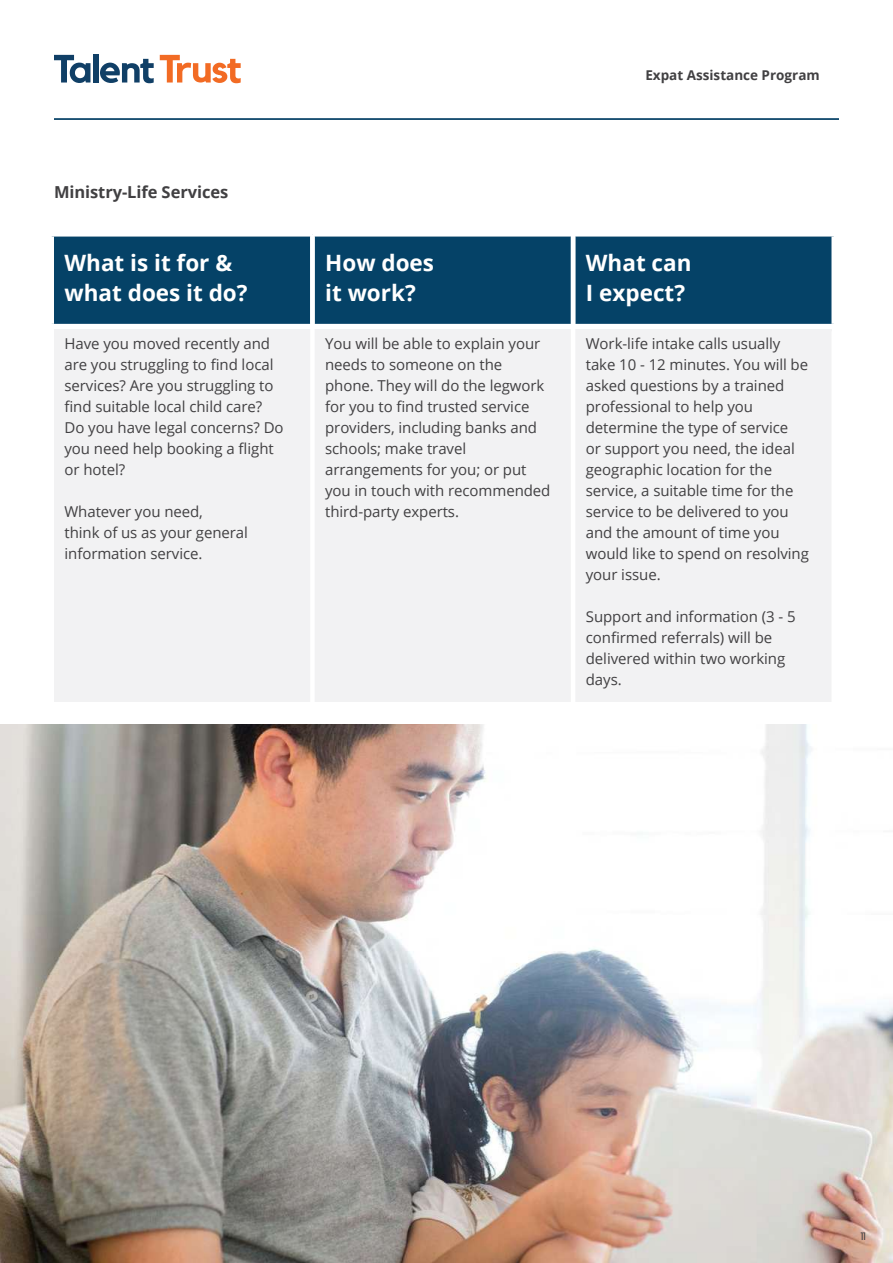
<style>
.page{position:relative;width:893px;height:1263px;background:#fff}
.page>*{position:absolute;margin:0;border:0;box-sizing:border-box;transform-origin:0 0}
.t1{font:700 22.5px/30px "Open Sans";color:#fff}
.t2{font:700 16.5px "Open Sans";letter-spacing:-.005em;color:#414042}
.t3{font:15px/21px "Open Sans";letter-spacing:-.005em;color:#414042}
.t4{font:700 13.5px "Open Sans";color:#414042}
.t5{font:10.5px "Poppins";color:#414042}
</style>
<div class="page">
<div style="left:52px;top:330px;width:779px;height:372px;background:#f2f2f3"></div>
<hr style="left:54px;top:118px;width:785px;height:2px;background:#074267">
<img style="left:0;top:724px;width:893px;height:539px">
<div style="left:54px;top:237px;width:777px;height:87px;background:#054267"></div>
<hr style="left:50px;top:328px;width:4px;height:376px;background:#fff">
<div style="left:310px;top:234px;width:5px;height:470px;background:#fff"></div>
<hr style="left:571px;top:232px;width:4px;height:472px;background:#fff">
<svg style="left:54px;top:55px;width:36px;height:28px"></svg>
<div style="left:93px;top:54px;width:5px;height:29px;background:#103f66"></div>
<svg style="left:100px;top:59px;width:54px;height:24px"></svg>
<svg style="left:160px;top:55px;width:81px;height:28px"></svg>
<p class="t2" style="left:54px;top:185px;width:176px">Ministry-Life Services</p>
<p class="t4" style="left:645px;top:70px;width:176px">Expat Assistance Program</p>
<h1 class="t1" style="left:65px;top:250px;width:185px">What is it for &amp; what does it do?</h1>
<h1 class="t1" style="left:325px;top:250px;width:110px">How does it work?</h1>
<h1 class="t1" style="left:586px;top:250px;width:107px">What can<br>I expect?</h1>
<p class="t3" style="left:65px;top:332px;width:221px">Have you moved recently and are you struggling to find local services? Are you struggling to find suitable local child care?<br>Do you have legal concerns? Do you need help booking a flight or hotel?</p>
<p class="t3" style="left:65px;top:500px;width:185px">Whatever you need,<br>think of us as your general information service.</p>
<p class="t3" style="left:325px;top:332px;width:227px">You will be able to explain your needs to someone on the phone. They will do the legwork for you to find trusted service providers, including banks and schools; make travel arrangements for you; or put you in touch with recommended third-party experts.</p>
<p class="t3" style="left:586px;top:332px;width:225px">Work-life intake calls usually take 10 - 12 minutes. You will be asked questions by a trained professional to help you determine the type of service<br>or support you need, the ideal geographic location for the service, a suitable time for the service to be delivered to you and the amount of time you would like to spend on resolving your issue.</p>
<p class="t3" style="left:586px;top:605px;width:211px">Support and information (3 - 5 confirmed referrals) will be delivered within two working days.</p>
<p class="t5" style="left:860px;top:1230px;width:7px">11</p>
</div>
